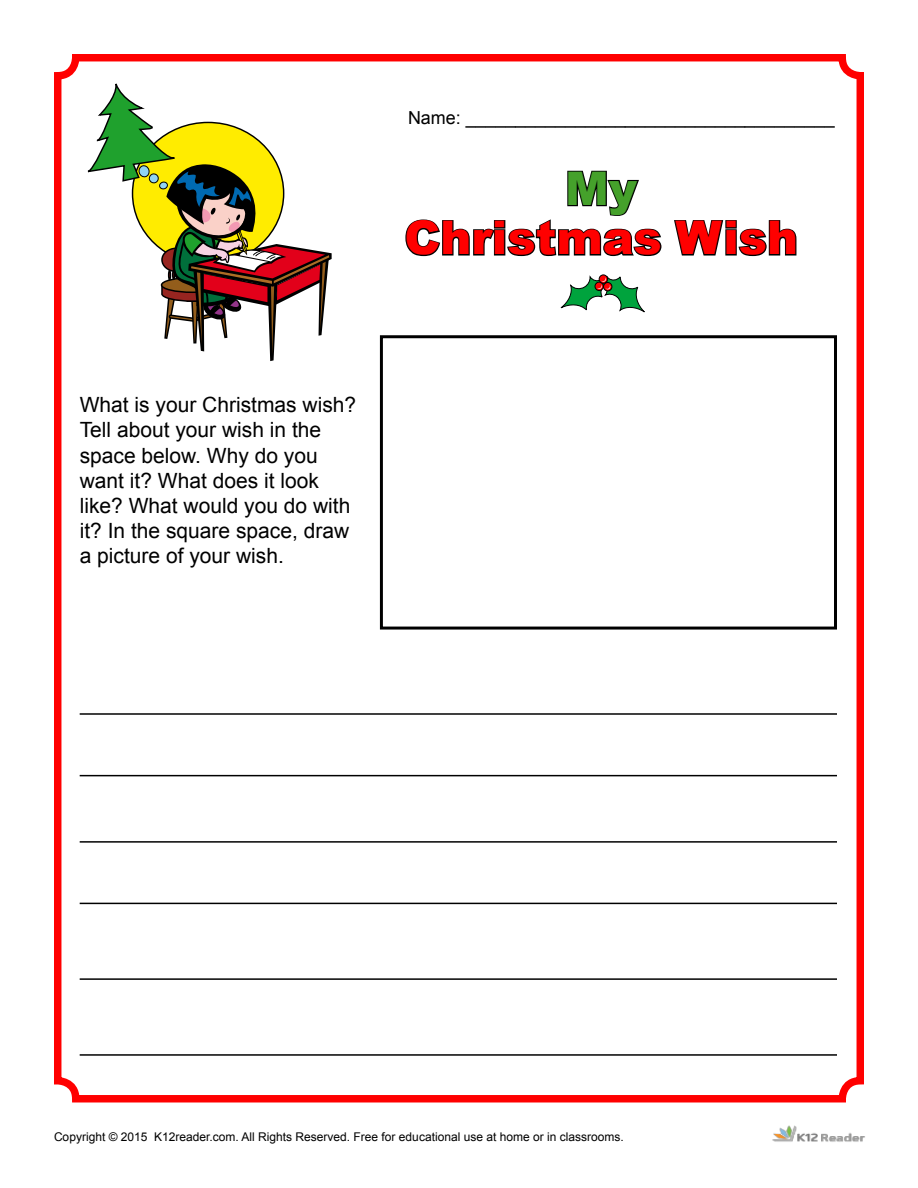
<style>
.page{position:relative;width:918px;height:1188px;background:#fff}
.page>*{position:absolute;margin:0;border:0;box-sizing:border-box;transform-origin:0 0}
.t1{font:900 46.35px "Arial";color:#f00}
.t2{font:900 46.35px "Arial";color:#45a12b}
.t3{font:21px/25.2px "Arial";color:#000}
.t4{font:18px "Arial";color:#000}
.t5{font:12px "Arial";color:#000}
</style>
<div class="page">
<img style="left:772px;top:1125px;width:93px;height:17px">
<div style="left:54px;top:54px;width:810px;height:1048px;border:7px solid #f00;border-radius:18px"></div>
<svg style="left:405px;top:170px;width:257px;height:87px"></svg>
<svg style="left:674px;top:220px;width:123px;height:37px"></svg>
<div style="left:380px;top:335px;width:457px;height:295px;border:3px solid #000"></div>
<hr style="left:80px;top:775px;width:757px;height:1px;background:#000">
<hr style="left:80px;top:713px;width:757px;height:2px;background:#000">
<hr style="left:80px;top:903px;width:757px;height:1px;background:#000">
<hr style="left:80px;top:841px;width:757px;height:2px;background:#000">
<hr style="left:80px;top:1054px;width:757px;height:2px;background:#000">
<hr style="left:80px;top:978px;width:757px;height:2px;background:#000">
<svg style="left:87px;top:83px;width:245px;height:278px"></svg>
<svg style="left:560px;top:275px;width:85px;height:38px"></svg>
<p class="t4" style="left:408px;top:106px;width:428px">Name: _____________________________________</p>
<h1 class="t2" style="left:565px;top:155px;width:74px">My</h1>
<h1 class="t1" style="left:404px;top:204px;width:395px">Christmas Wish</h1>
<p class="t3" style="left:80px;top:392px;width:278px">What is your Christmas wish?<br>Tell about your wish in the space below. Why do you want it? What does it look like? What would you do with it? In the square space, draw a picture of your wish.</p>
<p class="t5" style="left:54px;top:1129px;width:571px">Copyright © 2015 K12reader.com. All Rights Reserved. Free for educational use at home or in classrooms.</p>
</div>
